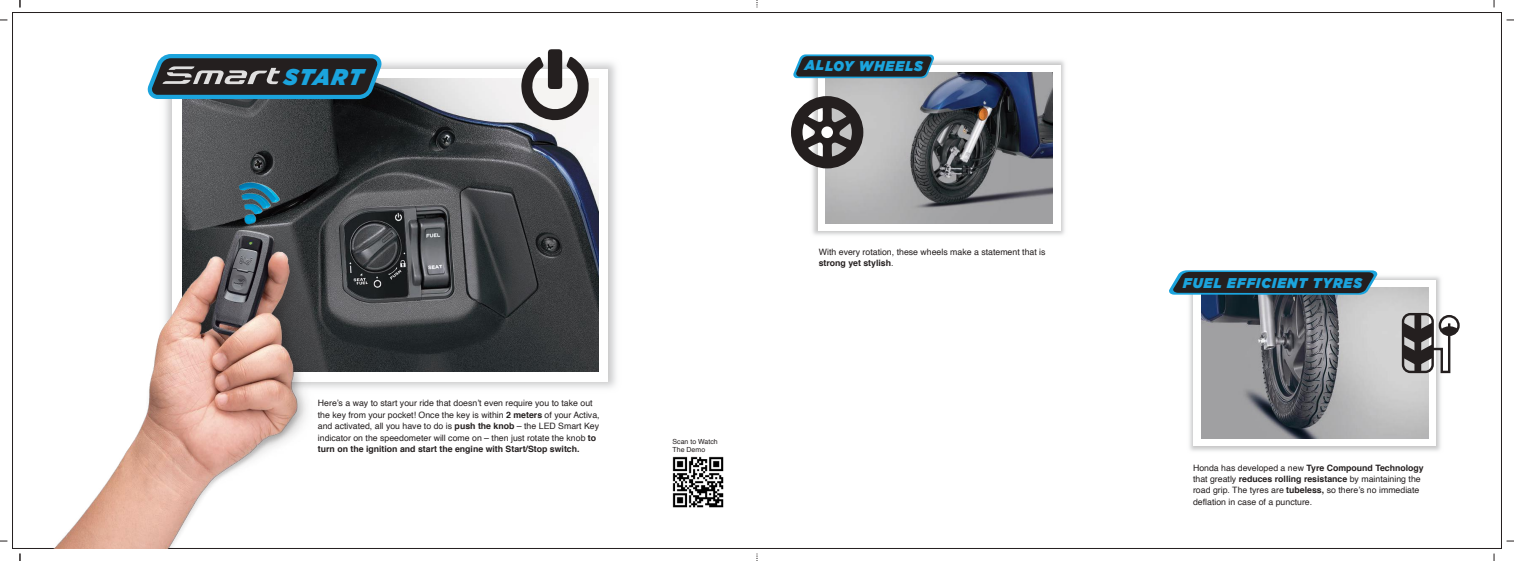
<style>
.page{position:relative;width:1514px;height:561px;background:#fff}
.page>*{position:absolute;margin:0;border:0;box-sizing:border-box;transform-origin:0 0}
.t1{font:italic 900 22.84px "Gotham";letter-spacing:.06em;color:#1ba4dd;scale:.94 1}
.t2{font:italic 900 14.17px "Gotham";letter-spacing:.08em;color:#1ba4dd;scale:.93 1}
.t3{font:8.75px/11.4px "Helvetica";color:#241f1f}
.t4{font:7px/8px "Helvetica";color:#241f1f}
.s1{font-weight:700}
</style>
<div class="page">
<img style="left:1189px;top:276px;width:257px;height:175px">
<img style="left:806px;top:60px;width:259px;height:175px">
<div style="left:818px;top:65px;width:242px;height:165px;background:#fff"></div>
<img style="left:825px;top:72px;width:227px;height:151px">
<div style="left:1193px;top:280px;width:242px;height:166px;background:#fff"></div>
<img style="left:182px;top:79px;width:416px;height:292px">
<img style="left:1201px;top:287px;width:227px;height:151px">
<svg style="left:521px;top:49px;width:70px;height:75px"></svg>
<svg style="left:1169px;top:270px;width:209px;height:25px"></svg>
<svg style="left:147px;top:54px;width:235px;height:45px"></svg>
<svg style="left:793px;top:54px;width:141px;height:24px"></svg>
<svg style="left:791px;top:96px;width:72px;height:72px"></svg>
<div style="left:821px;top:126px;width:12px;height:12px;background:#fff;border-radius:50%"></div>
<img style="left:54px;top:171px;width:271px;height:377px">
<img style="left:672px;top:456px;width:52px;height:52px">
<div style="left:1401px;top:313px;width:32px;height:60px;border:2px solid #241f1f;border-radius:7px"></div>
<hr style="left:1414px;top:314px;width:2px;height:58px;background:#241f1f">
<hr style="left:1418px;top:314px;width:2px;height:58px;background:#241f1f">
<div style="left:1438px;top:315px;width:21px;height:21px;border:2px solid #241f1f;border-radius:50%"></div>
<svg style="left:1399px;top:320px;width:61px;height:54px"></svg>
<hr style="left:1416px;top:315px;width:2px;height:56px;background:#241f1f">
<div style="left:1441px;top:327px;width:15px;height:8px;background:#241f1f;border-radius:50%"></div>
<h1 class="t1" style="left:283px;top:60px;width:86px">START</h1>
<p class="t3" style="left:318px;top:398px;width:283px">Here’s a way to start your ride that doesn’t even require you to take out the key from your pocket! Once the key is within <span class="s1">2 meters</span> of your Activa, and activated, all you have to do is <span class="s1">push the knob</span> – the LED Smart Key indicator on the speedometer will come on – then just rotate the knob <span class="s1">to turn on the ignition and start the engine with Start/Stop switch.</span></p>
<p class="t4" style="left:672px;top:437px;width:47px">Scan to Watch<br>The Demo</p>
<h2 class="t2" style="left:804px;top:55px;width:128px">ALLOY WHEELS</h2>
<p class="t3" style="left:818px;top:246px;width:228px">With every rotation, these wheels make a statement that is <span class="s1">strong yet stylish</span>.</p>
<h2 class="t2" style="left:1183px;top:272px;width:194px">FUEL EFFICIENT TYRES</h2>
<p class="t3" style="left:1192px;top:462px;width:232px">Honda has developed a new <span class="s1">Tyre Compound Technology </span>that greatly <span class="s1">reduces rolling resistance</span> by maintaining the road grip. The tyres are <span class="s1">tubeless,</span> so there’s no immediate deflation in case of a puncture.</p>
</div>
